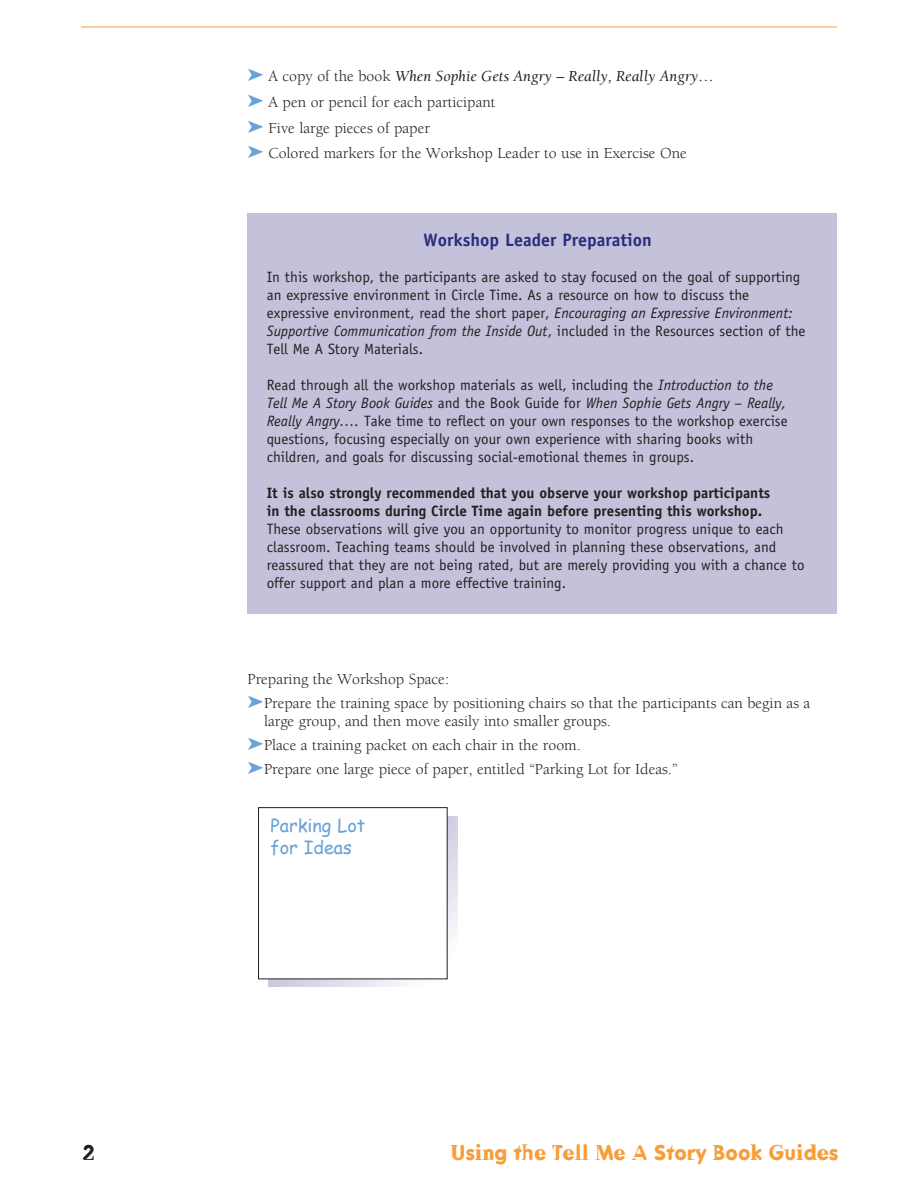
<style>
.page{position:relative;width:918px;height:1188px;background:#fff}
.page>*{position:absolute;margin:0;border:0;box-sizing:border-box;transform-origin:0 0}
.t1{font:700 21px "Dead History";color:#f89d38}
.t2{font:700 21px "Dead History";color:#231f20}
.t3{font:700 18px "Officina Sans";color:#2a2d80}
.t4{font:18px/21.6px "Comic Sans MS";color:#6aa2d6}
.t5{font:15.75px/18px "Berkeley";color:#231f20}
.t6{font:italic 15.75px "Berkeley";color:#231f20}
.t7{font:15px/18px "Officina Sans";color:#231f20}
.s1{color:#6aa2d6}
.s2{font-style:normal}
.s3{font-style:italic}
.s4{font-weight:700}
</style>
<div class="page">
<svg style="left:268px;top:816px;width:189px;height:171px"></svg>
<div style="left:259px;top:808px;width:188px;height:171px;background:#fff"></div>
<div style="left:258px;top:807px;width:189px;height:172px;border:1px solid #231f20"></div>
<hr style="left:81px;top:27px;width:756px;height:1px;background:#f89d38">
<div style="left:248px;top:213px;width:589px;height:401px;background:#c4c1db"></div>
<p class="t6" style="left:248px;top:68px;width:468px"><span class="s1">➤</span> <span class="s2">A copy of the book</span> When Sophie Gets Angry – Really, Really Angry…</p>
<p class="t5" style="left:248px;top:93px;width:249px"><span class="s1">➤</span> A pen or pencil for each participant</p>
<p class="t5" style="left:248px;top:119px;width:184px"><span class="s1">➤</span> Five large pieces of paper</p>
<p class="t5" style="left:248px;top:145px;width:441px"><span class="s1">➤</span> Colored markers for the Workshop Leader to use in Exercise One</p>
<p class="t3" style="left:424px;top:229px;width:230px">Workshop Leader Preparation</p>
<p class="t7" style="left:267px;top:268px;width:540px">In this workshop, the participants are asked to stay focused on the goal of supporting an expressive environment in Circle Time. As a resource on how to discuss the expressive environment, read the short paper, <span class="s3">Encouraging an Expressive Environment:<br>Supportive Communication from the Inside Out</span>, included in the Resources section of the Tell Me A Story Materials.</p>
<p class="t7" style="left:267px;top:376px;width:523px">Read through all the workshop materials as well, including the <span class="s3">Introduction to the Tell Me A Story Book Guides</span> and the Book Guide for <span class="s3">When Sophie Gets Angry – Really, Really Angry….</span> Take time to reflect on your own responses to the workshop exercise questions, focusing especially on your own experience with sharing books with children, and goals for discussing social-emotional themes in groups.</p>
<p class="t7" style="left:267px;top:484px;width:539px"><span class="s4">It is also strongly recommended that you observe your workshop participants<br>in the classrooms during Circle Time again before presenting this workshop.<br></span>These observations will give you an opportunity to monitor progress unique to each classroom. Teaching teams should be involved in planning these observations, and reassured that they are not being rated, but are merely providing you with a chance to offer support and plan a more effective training.</p>
<p class="t5" style="left:248px;top:670px;width:203px">Preparing the Workshop Space:</p>
<p class="t5" style="left:264px;top:694px;width:548px;text-indent:-17px"><span class="s1">➤</span>Prepare the training space by positioning chairs so that the participants can begin as a large group, and then move easily into smaller groups.</p>
<p class="t5" style="left:248px;top:736px;width:335px"><span class="s1">➤</span>Place a training packet on each chair in the room.</p>
<p class="t5" style="left:248px;top:760px;width:432px"><span class="s1">➤</span>Prepare one large piece of paper, entitled “Parking Lot for Ideas.”</p>
<p class="t4" style="left:271px;top:814px;width:96px">Parking Lot for Ideas</p>
<h1 class="t2" style="left:83px;top:1138px;width:14px">2</h1>
<h1 class="t1" style="left:451px;top:1138px;width:389px">Using the Tell Me A Story Book Guides</h1>
</div>
